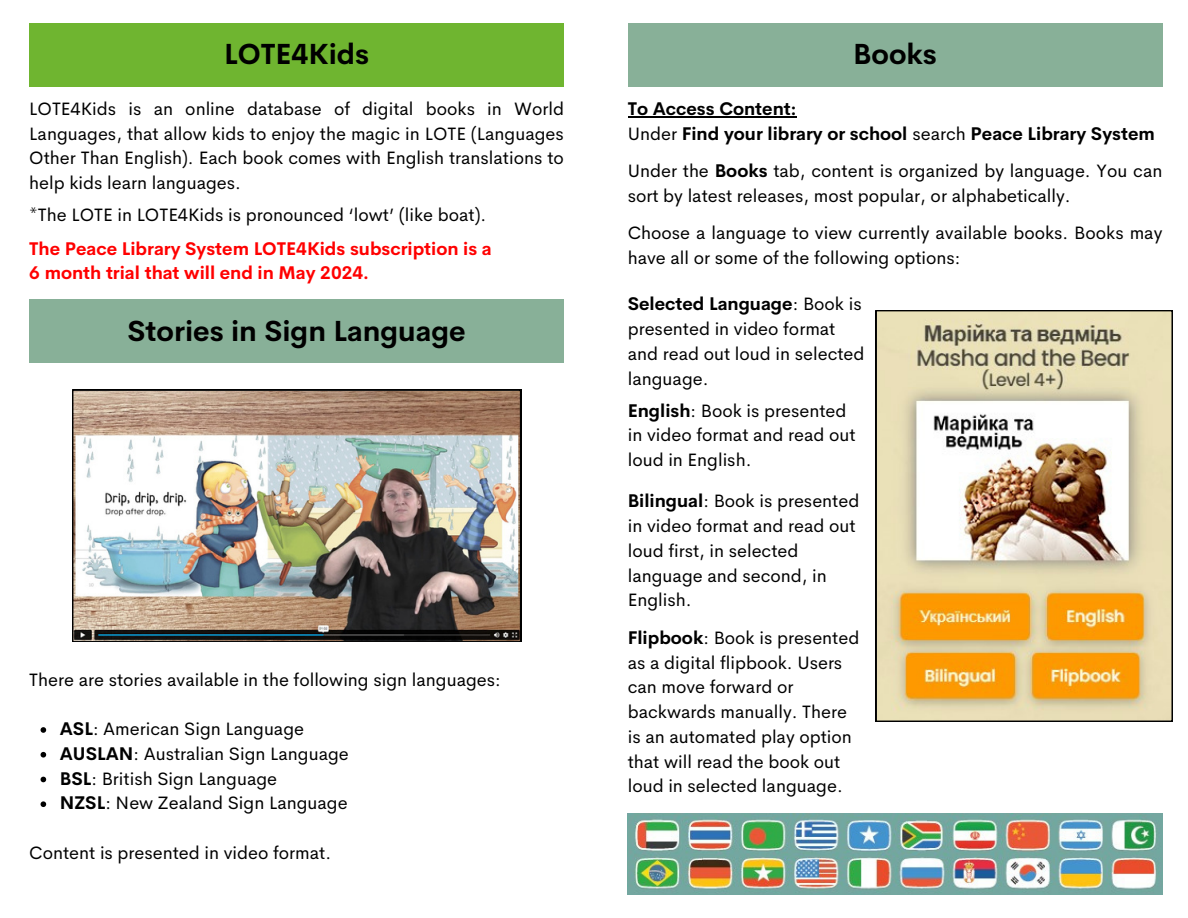
<style>
.page{position:relative;width:1188px;height:918px;background:#fff}
.page>*{position:absolute;margin:0;border:0;box-sizing:border-box;transform-origin:0 0}
.t1{font:700 28.5px "Cerebri Sans";color:#000}
.t2{font:18px/24.8px "Cerebri Sans";color:#000}
.t3{font:700 18px "Cerebri Sans";color:#f00}
.t4{font:700 18px "Cerebri Sans";color:#000}
.s1{font-weight:400}
.s2{font-weight:700}
</style>
<div class="page">
<div style="left:628px;top:23px;width:534px;height:63px;background:#88b098"></div>
<div style="left:29px;top:23px;width:535px;height:63px;background:#6fb530"></div>
<div style="left:29px;top:300px;width:535px;height:63px;background:#88b098"></div>
<img style="left:876px;top:310px;width:297px;height:412px">
<img style="left:628px;top:813px;width:534px;height:81px">
<img style="left:72px;top:390px;width:449px;height:252px">
<hr style="left:628px;top:116px;width:169px;height:1px;background:#000">
<svg style="left:41px;top:727px;width:5px;height:6px"></svg>
<svg style="left:41px;top:752px;width:5px;height:6px"></svg>
<svg style="left:41px;top:777px;width:5px;height:5px"></svg>
<svg style="left:41px;top:801px;width:5px;height:6px"></svg>
<p class="t1" style="left:224px;top:36px;width:147px">LOTE4Kids</p>
<p class="t1" style="left:853px;top:36px;width:85px">Books</p>
<p class="t2" style="left:29px;top:96px;width:536px;text-align:justify">LOTE4Kids is an online database of digital books in World Languages, that allow kids to enjoy the magic in LOTE (Languages Other Than English). Each book comes with English translations to help kids learn languages.</p>
<p class="t2" style="left:29px;top:202px;width:459px">*The LOTE in LOTE4Kids is pronounced ‘lowt’ (like boat).</p>
<p class="t3" style="left:29px;top:237px;width:464px">The Peace Library System LOTE4Kids subscription is a</p>
<p class="t3" style="left:29px;top:261px;width:341px">6 month trial that will end in May 2024.</p>
<p class="t1" style="left:128px;top:312px;width:340px">Stories in Sign Language</p>
<p class="t4" style="left:628px;top:97px;width:170px">To Access Content:</p>
<p class="t4" style="left:628px;top:122px;width:529px"><span class="s1">Under</span> Find your library or school <span class="s1">search</span> Peace Library System</p>
<p class="t2" style="left:628px;top:158px;width:536px">Under the <span class="s2">Books</span> tab, content is organized by language. You can sort by latest releases, most popular, or alphabetically.</p>
<p class="t2" style="left:628px;top:220px;width:536px">Choose a language to view currently available books. Books may have all or some of the following options:</p>
<p class="t2" style="left:628px;top:292px;width:238px"><span class="s2">Selected Language</span>: Book is presented in video format and read out loud in selected language.</p>
<p class="t2" style="left:628px;top:398px;width:230px"><span class="s2">English</span>: Book is presented in video format and read out loud in English.</p>
<p class="t2" style="left:628px;top:489px;width:233px"><span class="s2">Bilingual</span>: Book is presented in video format and read out loud first, in selected language and second, in<br>English.</p>
<p class="t2" style="left:628px;top:625px;width:233px"><span class="s2">Flipbook</span>: Book is presented as a digital flipbook. Users can move forward or backwards manually. There</p>
<p class="t2" style="left:628px;top:724px;width:226px">is an automated play option that will read the book out loud in selected language.</p>
<p class="t2" style="left:29px;top:667px;width:473px">There are stories available in the following sign languages:</p>
<p class="t2" style="left:60px;top:716px;width:246px"><span class="s2">ASL</span>: American Sign Language</p>
<p class="t2" style="left:60px;top:741px;width:290px"><span class="s2">AUSLAN</span>: Australian Sign Language</p>
<p class="t2" style="left:60px;top:766px;width:219px"><span class="s2">BSL</span>: British Sign Language</p>
<p class="t2" style="left:60px;top:791px;width:289px"><span class="s2">NZSL</span>: New Zealand Sign Language</p>
<p class="t2" style="left:29px;top:840px;width:303px">Content is presented in video format.</p>
</div>
